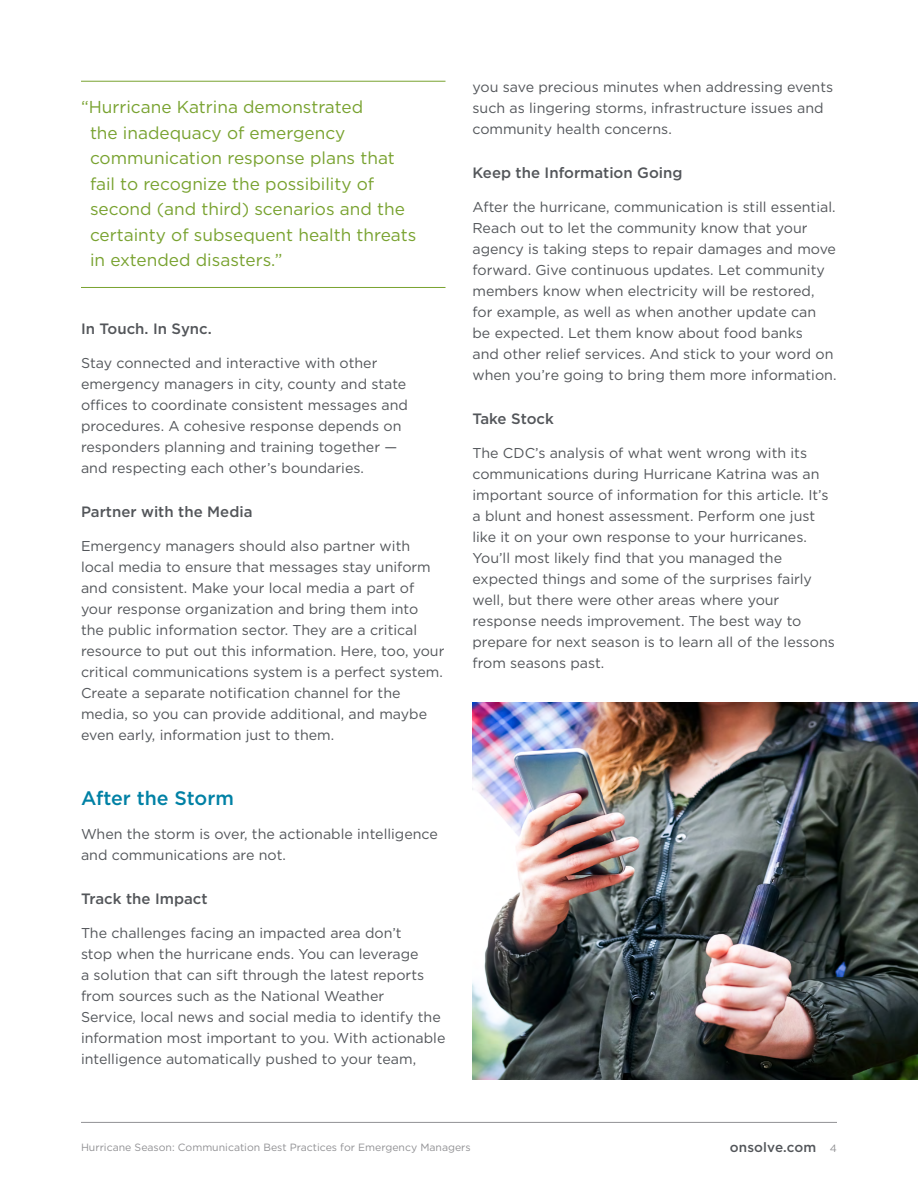
<style>
.page{position:relative;width:918px;height:1188px;background:#fff}
.page>*{position:absolute;margin:0;border:0;box-sizing:border-box;transform-origin:0 0}
.t1{font:500 19.5px "Gotham";color:#0081a5}
.t2{font:17.25px/25.5px "Gotham";color:#78a22f}
.t3{font:500 15px "Gotham";color:#53565a}
.t4{font:14.25px/21px "Gotham";color:#53565a}
.t5{font:500 13.5px "Gotham";letter-spacing:.01em;color:#53565a}
.t6{font:10.5px "Gotham";color:#919194}
.s1{font-weight:400;font-size:10.5px;color:#919194}
</style>
<div class="page">
<hr style="left:81px;top:1122px;width:756px;height:1px;background:#919194">
<hr style="left:81px;top:81px;width:365px;height:1px;background:#78a22f">
<hr style="left:81px;top:287px;width:365px;height:1px;background:#78a22f">
<img style="left:472px;top:702px;width:446px;height:378px">
<p class="t2" style="left:90px;top:94px;width:328px;text-indent:-9px">“Hurricane Katrina demonstrated<br>the inadequacy of emergency communication response plans that fail to recognize the possibility of second (and third) scenarios and the certainty of subsequent health threats in extended disasters.”</p>
<p class="t3" style="left:81px;top:318px;width:132px">In Touch. In Sync.</p>
<p class="t4" style="left:81px;top:352px;width:328px">Stay connected and interactive with other emergency managers in city, county and state offices to coordinate consistent messages and procedures. A cohesive response depends on responders planning and training together — and respecting each other’s boundaries.</p>
<p class="t3" style="left:81px;top:501px;width:173px">Partner with the Media</p>
<p class="t4" style="left:81px;top:535px;width:365px">Emergency managers should also partner with local media to ensure that messages stay uniform and consistent. Make your local media a part of your response organization and bring them into the public information sector. They are a critical resource to put out this information. Here, too, your critical communications system is a perfect system.<br>Create a separate notification channel for the media, so you can provide additional, and maybe even early, information just to them.</p>
<h1 class="t1" style="left:81px;top:785px;width:154px">After the Storm</h1>
<p class="t4" style="left:81px;top:823px;width:359px">When the storm is over, the actionable intelligence and communications are not.</p>
<p class="t3" style="left:81px;top:888px;width:128px">Track the Impact</p>
<p class="t4" style="left:81px;top:922px;width:366px">The challenges facing an impacted area don’t<br>stop when the hurricane ends. You can leverage<br>a solution that can sift through the latest reports from sources such as the National Weather<br>Service, local news and social media to identify the information most important to you. With actionable intelligence automatically pushed to your team,</p>
<p class="t4" style="left:473px;top:77px;width:362px">you save precious minutes when addressing events such as lingering storms, infrastructure issues and community health concerns.</p>
<p class="t3" style="left:472px;top:163px;width:212px">Keep the Information Going</p>
<p class="t4" style="left:472px;top:197px;width:365px">After the hurricane, communication is still essential.<br>Reach out to let the community know that your agency is taking steps to repair damages and move forward. Give continuous updates. Let community members know when electricity will be restored, for example, as well as when another update can be expected. Let them know about food banks<br>and other relief services. And stick to your word on when you’re going to bring them more information.</p>
<p class="t3" style="left:472px;top:409px;width:83px">Take Stock</p>
<p class="t4" style="left:472px;top:443px;width:364px">The CDC’s analysis of what went wrong with its communications during Hurricane Katrina was an important source of information for this article. It’s a blunt and honest assessment. Perform one just like it on your own response to your hurricanes.<br>You’ll most likely find that you managed the expected things and some of the surprises fairly well, but there were other areas where your response needs improvement. The best way to prepare for next season is to learn all of the lessons from seasons past.</p>
<p class="t6" style="left:81px;top:1141px;width:391px">Hurricane Season: Communication Best Practices for Emergency Managers</p>
<p class="t5" style="left:730px;top:1139px;width:109px">onsolve.com <span class="s1">4</span></p>
</div>
